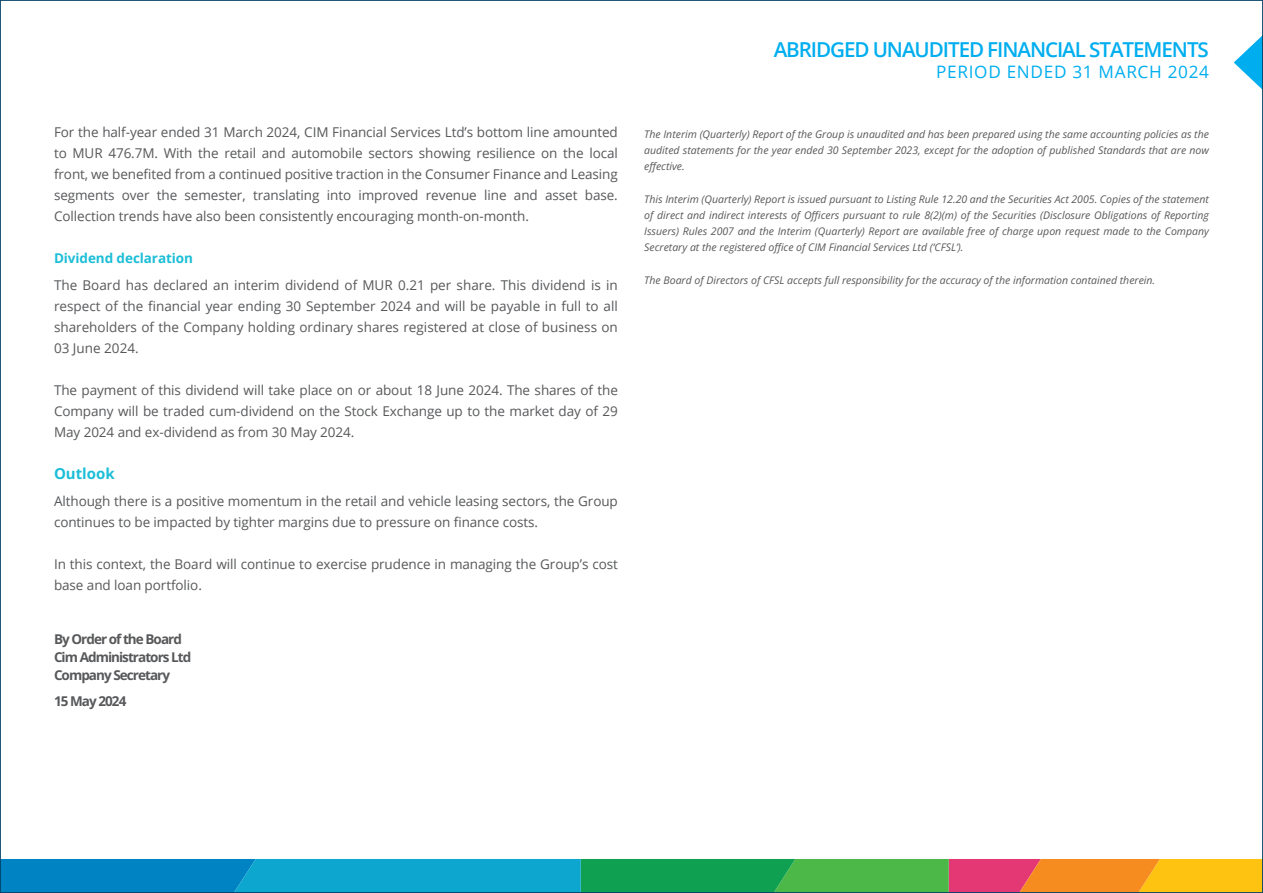
<style>
.page{position:relative;width:1263px;height:893px;background:#fff}
.page>*{position:absolute;margin:0;border:0;box-sizing:border-box;transform-origin:0 0}
.t1{font:600 20.55px "Open Sans";letter-spacing:-.05em;color:#00aeef}
.t2{font:17.1px "Open Sans";letter-spacing:.04em;color:#00aeef}
.t3{font:700 15px "Open Sans";color:#1cbed7}
.t4{font:13.5px/21px "Open Sans";letter-spacing:-.005em;color:#57585a;text-align:justify}
.t5{font:700 13.5px "Open Sans";letter-spacing:-.07em;color:#57585a}
.t6{font:700 13.5px "Open Sans";letter-spacing:-.005em;color:#1cbed7}
.t7{font:italic 10.5px/16.2px "Open Sans";color:#57585a;text-align:justify}
</style>
<div class="page">
<svg style="left:2px;top:859px;width:1259px;height:32px;background:#4c997f"></svg>
<svg style="left:1234px;top:37px;width:27px;height:51px"></svg>
<p class="t4" style="left:54px;top:121px;width:565px">For the half-year ended 31 March 2024, CIM Financial Services Ltd’s bottom line amounted to MUR 476.7M. With the retail and automobile sectors showing resilience on the local front, we benefited from a continued positive traction in the Consumer Finance and Leasing segments over the semester, translating into improved revenue line and asset base.<br>Collection trends have also been consistently encouraging month-on-month.</p>
<p class="t6" style="left:54px;top:249px;width:141px">Dividend declaration</p>
<p class="t4" style="left:54px;top:274px;width:565px">The Board has declared an interim dividend of MUR 0.21 per share. This dividend is in respect of the financial year ending 30 September 2024 and will be payable in full to all shareholders of the Company holding ordinary shares registered at close of business on 03 June 2024.</p>
<p class="t4" style="left:54px;top:379px;width:565px">The payment of this dividend will take place on or about 18 June 2024. The shares of the Company will be traded cum-dividend on the Stock Exchange up to the market day of 29<br>May 2024 and ex-dividend as from 30 May 2024.</p>
<p class="t3" style="left:54px;top:463px;width:62px">Outlook</p>
<p class="t4" style="left:54px;top:490px;width:565px">Although there is a positive momentum in the retail and vehicle leasing sectors, the Group continues to be impacted by tighter margins due to pressure on finance costs.</p>
<p class="t4" style="left:54px;top:553px;width:565px">In this context, the Board will continue to exercise prudence in managing the Group’s cost base and loan portfolio.</p>
<p class="t5" style="left:54px;top:630px;width:129px">By Order of the Board</p>
<p class="t5" style="left:54px;top:648px;width:139px">Cim Administrators Ltd</p>
<p class="t5" style="left:54px;top:666px;width:118px">Company Secretary</p>
<p class="t5" style="left:54px;top:691px;width:74px">15 May 2024</p>
<p class="t1" style="left:774px;top:36px;width:437px">ABRIDGED UNAUDITED FINANCIAL STATEMENTS</p>
<p class="t2" style="left:936px;top:60px;width:274px">PERIOD ENDED 31 MARCH 2024</p>
<p class="t7" style="left:644px;top:126px;width:566px">The Interim (Quarterly) Report of the Group is unaudited and has been prepared using the same accounting policies as the audited statements for the year ended 30 September 2023, except for the adoption of published Standards that are now effective.</p>
<p class="t7" style="left:644px;top:191px;width:566px">This Interim (Quarterly) Report is issued pursuant to Listing Rule 12.20 and the Securities Act 2005. Copies of the statement of direct and indirect interests of Officers pursuant to rule 8(2)(m) of the Securities (Disclosure Obligations of Reporting Issuers) Rules 2007 and the Interim (Quarterly) Report are available free of charge upon request made to the Company Secretary at the registered office of CIM Financial Services Ltd (‘CFSL’).</p>
<p class="t7" style="left:644px;top:272px;width:512px">The Board of Directors of CFSL accepts full responsibility for the accuracy of the information contained therein.</p>
</div>
